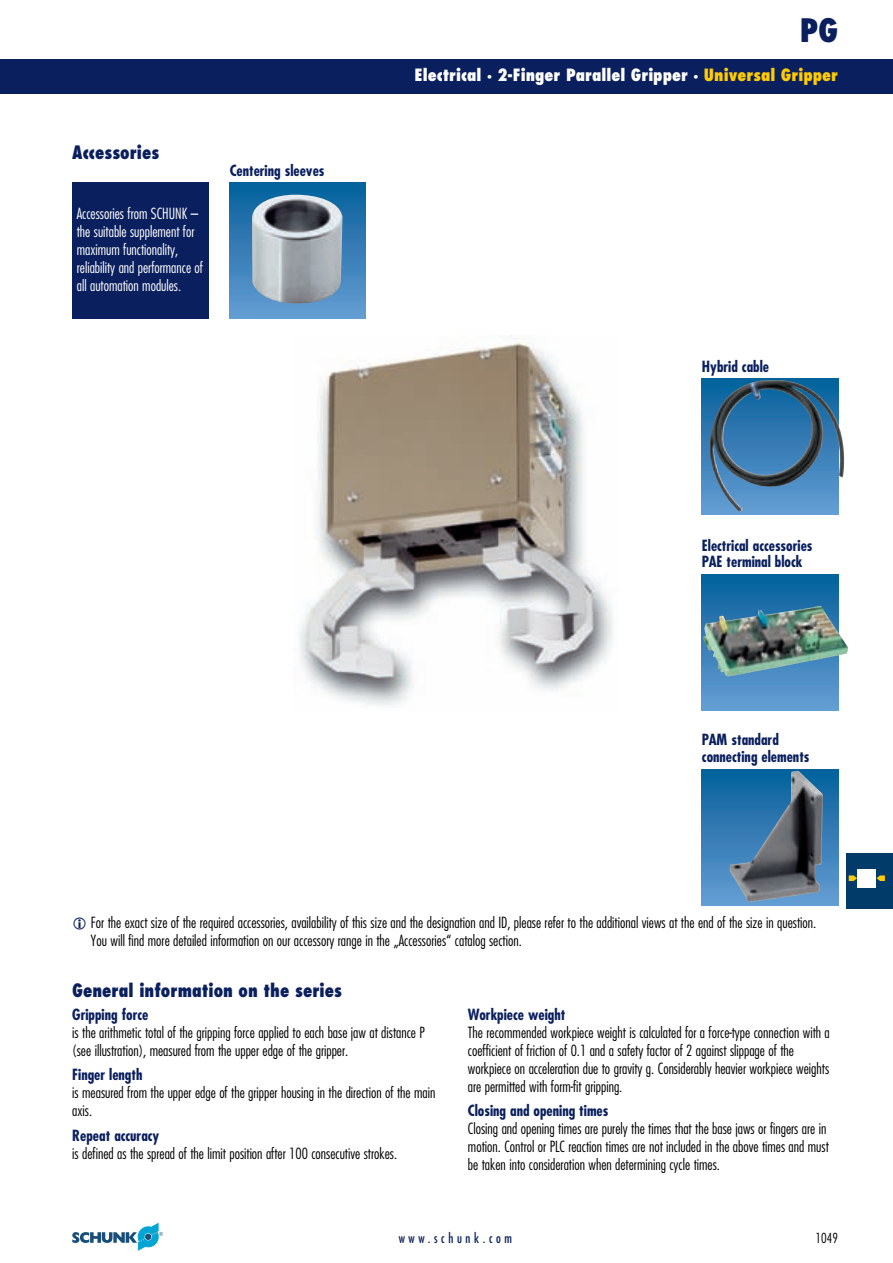
<style>
.page{position:relative;width:893px;height:1263px;background:#fff}
.page>*{position:absolute;margin:0;border:0;box-sizing:border-box;transform-origin:0 0}
.t1{font:800 condensed 31.5px "Futura";color:#0a1f5d}
.t2{font:800 condensed 18px "Futura";color:#0a1f5d;scale:.95 1}
.t3{font:800 condensed 16.5px "Futura";color:#fff}
.t4{font:300 condensed 15px/18px "Futura";color:#000}
.t5{font:700 condensed 15px/16.5px "Futura";color:#0a1f5d}
.t6{font:300 condensed 15px/18px "Futura";color:#fff}
.t7{font:300 condensed 13.5px "Futura";color:#000}
.t8{font:condensed 13.35px "Futura";letter-spacing:.29em;color:#0a1f5d;scale:.95 1}
.s1{color:#ffcc03}
</style>
<div class="page">
<div style="left:0;top:60px;width:892px;height:34px;background:#0a1f5d"></div>
<svg style="left:72px;top:1223px;width:91px;height:27px"></svg>
<div style="left:846px;top:854px;width:46px;height:55px;background:#003b69"></div>
<svg style="left:848px;top:875px;width:9px;height:6px"></svg>
<svg style="left:876px;top:875px;width:8px;height:6px"></svg>
<div style="left:857px;top:869px;width:19px;height:18px;background:#fff"></div>
<img style="left:299px;top:336px;width:314px;height:370px">
<div style="left:72px;top:183px;width:136px;height:136px;background:#0a1f5d"></div>
<div style="left:230px;top:183px;width:136px;height:136px;background:linear-gradient(to bottom,#06609b,#659cd2)"></div>
<svg style="left:702px;top:574px;width:136px;height:136px"></svg>
<div style="left:702px;top:770px;width:136px;height:136px;background:linear-gradient(to bottom,#08619a,#659cd3)"></div>
<img style="left:251px;top:195px;width:91px;height:109px">
<img style="left:703px;top:606px;width:145px;height:71px">
<img style="left:729px;top:771px;width:93px;height:131px">
<div style="left:702px;top:378px;width:136px;height:136px;background:linear-gradient(to bottom,#05609a,#659cd2)"></div>
<img style="left:708px;top:379px;width:137px;height:133px">
<p class="t2" style="left:72px;top:144px;width:93px">Accessories</p>
<p class="t6" style="left:77px;top:206px;width:128px">Accessories from SCHUNK – the suitable supplement for maximum functionality, reliability and performance of all automation modules.</p>
<p class="t5" style="left:230px;top:164px;width:96px">Centering sleeves</p>
<h1 class="t1" style="left:799px;top:17px;width:40px">PG</h1>
<p class="t3" style="left:414px;top:68px;width:425px">Electrical · 2-Finger Parallel Gripper · <span class="s1">Universal Gripper</span></p>
<p class="t5" style="left:702px;top:360px;width:69px">Hybrid cable</p>
<p class="t5" style="left:702px;top:538px;width:112px">Electrical accessories<br>PAE terminal block</p>
<p class="t5" style="left:702px;top:733px;width:109px">PAM standard connecting elements</p>
<p class="t4" style="left:91px;top:915px;width:727px">For the exact size of the required accessories, availability of this size and the designation and ID, please refer to the additional views at the end of the size in question.<br>You will find more detailed information on our accessory range in the „Accessories“ catalog section.</p>
<p class="t2" style="left:72px;top:983px;width:285px">General information on the series</p>
<p class="t5" style="left:72px;top:1007px;width:78px">Gripping force</p>
<p class="t4" style="left:72px;top:1024px;width:354px">is the arithmetic total of the gripping force applied to each base jaw at distance P (see illustration), measured from the upper edge of the gripper.</p>
<p class="t5" style="left:72px;top:1068px;width:72px">Finger length</p>
<p class="t4" style="left:72px;top:1085px;width:364px">is measured from the upper edge of the gripper housing in the direction of the main axis.</p>
<p class="t5" style="left:72px;top:1128px;width:89px">Repeat accuracy</p>
<p class="t4" style="left:72px;top:1145px;width:326px">is defined as the spread of the limit position after 100 consecutive strokes.</p>
<p class="t5" style="left:468px;top:1007px;width:99px">Workpiece weight</p>
<p class="t4" style="left:468px;top:1024px;width:363px">The recommended workpiece weight is calculated for a force-type connection with a coefficient of friction of 0.1 and a safety factor of 2 against slippage of the workpiece on acceleration due to gravity g. Considerably heavier workpiece weights are permitted with form-fit gripping.</p>
<p class="t5" style="left:468px;top:1104px;width:142px">Closing and opening times</p>
<p class="t4" style="left:468px;top:1121px;width:362px">Closing and opening times are purely the times that the base jaws or fingers are in motion. Control or PLC reaction times are not included in the above times and must be taken into consideration when determining cycle times.</p>
<p class="t8" style="left:398px;top:1232px;width:121px">www.schunk.com</p>
<p class="t7" style="left:815px;top:1232px;width:24px">1049</p>
</div>
